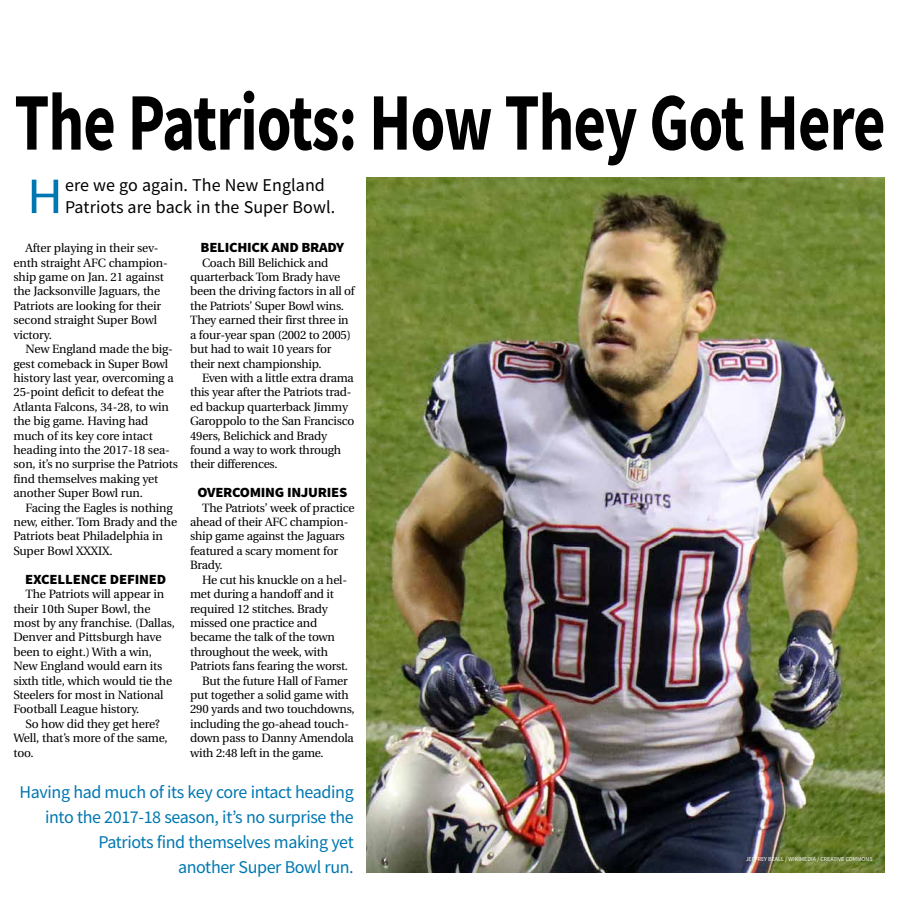
<style>
.page{position:relative;width:900px;height:908px;background:#fff}
.page>*{position:absolute;margin:0;border:0;box-sizing:border-box;transform-origin:0 0}
.t1{font:700 81.6px "Source Sans Pro";letter-spacing:-.015em;color:#000;scale:.77 1}
.t2{font:50.9px "Source Sans Pro";color:#0077b1;scale:1.1 1}
.t3{font:18px/24.8px "Source Sans Pro";letter-spacing:-.02em;color:#0077b1;text-align:right}
.t4{font:18px/21.6px "Source Sans Pro";letter-spacing:.005em;color:#000}
.t5{font:900 14px "Source Sans Pro";letter-spacing:-.02em;color:#000;scale:1.05 1}
.t6{font:12px/14.4px "Utopia";letter-spacing:-.02em;color:#000}
.t7{font:6px "Source Sans Pro";color:#fff}
</style>
<div class="page">
<img style="left:367px;top:178px;width:518px;height:694px">
<h1 class="t1" style="left:14px;top:67px;width:1133px">The Patriots: How They Got Here</h1>
<h2 class="t2" style="left:27px;top:164px;width:35px">H</h2>
<h3 class="t4" style="left:65px;top:174px;width:272px">ere we go again. The New England<br>Patriots are back in the Super Bowl.</h3>
<p class="t6" style="left:14px;top:241px;width:156px;text-indent:12px">After playing in their sev&shy;enth straight AFC champion&shy;ship game on Jan. 21 against the Jacksonville Jaguars, the<br>Patriots are looking for their second straight Super Bowl victory.</p>
<p class="t6" style="left:14px;top:342px;width:166px;text-indent:12px">New England made the big&shy;gest comeback in Super Bowl history last year, overcoming a<br>25-point deficit to defeat the<br>Atlanta Falcons, 34-28, to win the big game. Having had much of its key core intact heading into the 2017-18 sea&shy;son, it’s no surprise the Patriots find themselves making yet another Super Bowl run.</p>
<p class="t6" style="left:14px;top:500px;width:165px;text-indent:12px">Facing the Eagles is nothing new, either. Tom Brady and the<br>Patriots beat Philadelphia in<br>Super Bowl XXXIX.</p>
<p class="t5" style="left:25px;top:569px;width:136px">EXCELLENCE DEFINED</p>
<p class="t6" style="left:14px;top:587px;width:163px;text-indent:12px">The Patriots will appear in their 10th Super Bowl, the most by any franchise. (Dallas,<br>Denver and Pittsburgh have been to eight.) With a win,<br>New England would earn its sixth title, which would tie the<br>Steelers for most in National<br>Football League history.</p>
<p class="t6" style="left:14px;top:716px;width:156px;text-indent:12px">So how did they get here?<br>Well, that’s more of the same, too.</p>
<p class="t5" style="left:201px;top:238px;width:138px">BELICHICK AND BRADY</p>
<p class="t6" style="left:190px;top:255px;width:166px;text-indent:12px">Coach Bill Belichick and quarterback Tom Brady have been the driving factors in all of the Patriots’ Super Bowl wins.<br>They earned their first three in a four-year span (2002 to 2005) but had to wait 10 years for their next championship.</p>
<p class="t6" style="left:190px;top:371px;width:166px;text-indent:12px">Even with a little extra drama this year after the Patriots trad&shy;ed backup quarterback Jimmy<br>Garoppolo to the San Francisco<br>49ers, Belichick and Brady found a way to work through their differences.</p>
<p class="t5" style="left:198px;top:482px;width:144px">OVERCOMING INJURIES</p>
<p class="t6" style="left:190px;top:500px;width:166px;text-indent:12px">The Patriots’ week of practice ahead of their AFC champion&shy;ship game against the Jaguars featured a scary moment for<br>Brady.</p>
<p class="t6" style="left:202px;top:572px;width:146px">He cut his knuckle on a hel-</p>
<p class="t6" style="left:190px;top:587px;width:145px">met during a handoff and it</p>
<p class="t6" style="left:190px;top:601px;width:139px">required 12 stitches. Brady</p>
<p class="t6" style="left:190px;top:615px;width:129px">missed one practice and</p>
<p class="t6" style="left:190px;top:630px;width:146px">became the talk of the town</p>
<p class="t6" style="left:190px;top:644px;width:139px">throughout the week, with</p>
<p class="t6" style="left:190px;top:659px;width:160px">Patriots fans fearing the worst.</p>
<p class="t6" style="left:202px;top:673px;width:147px">But the future Hall of Famer</p>
<p class="t6" style="left:190px;top:687px;width:160px">put together a solid game with</p>
<p class="t6" style="left:190px;top:702px;width:166px">290 yards and two touchdowns,</p>
<p class="t6" style="left:190px;top:716px;width:160px">including the go-ahead touch-</p>
<p class="t6" style="left:190px;top:731px;width:165px">down pass to Danny Amendola</p>
<p class="t6" style="left:190px;top:745px;width:135px">with 2:48 left in the game.</p>
<h3 class="t3" style="left:19px;top:779px;width:336px">Having had much of its key core intact heading into the 2017-18 season, it’s no surprise the Patriots find themselves making yet<br>another Super Bowl run.</h3>
<p class="t7" style="left:746px;top:854px;width:129px">JEFFREY BEALL / WIKIMEDIA / CREATIVE COMMONS</p>
</div>
